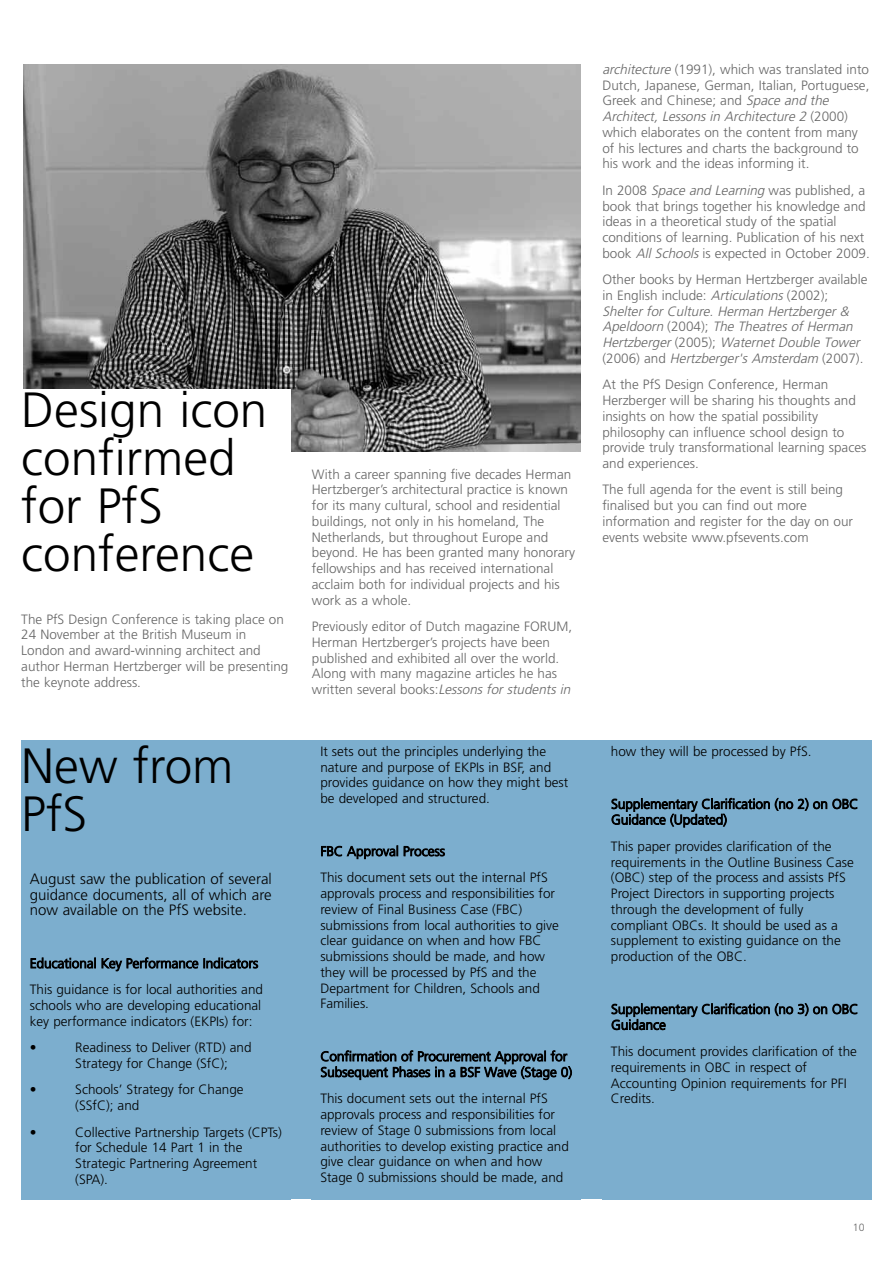
<style>
.page{position:relative;width:893px;height:1263px;background:#fff}
.page>*{position:absolute;margin:0;border:0;box-sizing:border-box;transform-origin:0 0}
.t1{font:300 49.5px/48px "Frutiger LT Com";color:#000}
.t2{font:300 15px/15.8px "Frutiger LT Com";color:#000;text-align:justify}
.t3{font:300 13.5px/15.8px "Frutiger LT Com";color:#000}
.t4{font:300 13.5px/15.8px "Frutiger LT Com";color:#666}
.t5{font:italic 300 13.5px/15.8px "Frutiger LT Com";color:#666}
.t6{font:300 10.5px "Frutiger LT Com";color:#666}
.s1{font-style:italic}
.s2{font-style:normal}
</style>
<div class="page">
<div style="left:21px;top:741px;width:851px;height:458px;background:#7caece"></div>
<img style="left:23px;top:65px;width:558px;height:387px">
<div style="left:21px;top:390px;width:270px;height:316px;background:#fff"></div>
<h1 class="t1" style="left:21px;top:386px;width:248px">Design icon confirmed for PfS conference</h1>
<p class="t4" style="left:21px;top:611px;width:269px">The PfS Design Conference is taking place on 24 November at the British Museum in London and award-winning architect and author Herman Hertzberger will be presenting the keynote address.</p>
<h1 class="t1" style="left:21px;top:742px;width:214px">New from<br>PfS</h1>
<p class="t2" style="left:30px;top:871px;width:244px">August saw the publication of several guidance documents, all of which are now available on the PfS website.</p>
<p class="t3" style="left:30px;top:950px;width:235px;line-height:26.4px">Educational Key Performance Indicators<br>This guidance is for local authorities and</p>
<p class="t3" style="left:30px;top:998px;width:233px">schools who are developing educational key performance indicators (EKPIs) for:</p>
<p class="t3" style="left:30px;top:1040px;width:8px">•</p>
<p class="t3" style="left:75px;top:1040px;width:178px">Readiness to Deliver (RTD) and<br>Strategy for Change (SfC);</p>
<p class="t3" style="left:30px;top:1082px;width:8px">•</p>
<p class="t3" style="left:75px;top:1082px;width:170px">Schools’ Strategy for Change (SSfC); and</p>
<p class="t3" style="left:30px;top:1124px;width:8px">•</p>
<p class="t3" style="left:75px;top:1124px;width:208px">Collective Partnership Targets (CPTs) for Schedule 14 Part 1 in the<br>Strategic Partnering Agreement (SPA).</p>
<p class="t4" style="left:312px;top:466px;width:265px">With a career spanning five decades Herman Hertzberger’s architectural practice is known for its many cultural, school and residential buildings, not only in his homeland, The Netherlands, but throughout Europe and beyond. He has been granted many honorary fellowships and has received international acclaim both for individual projects and his work as a whole.</p>
<p class="t4" style="left:312px;top:619px;width:263px">Previously editor of Dutch magazine FORUM, Herman Hertzberger’s projects have been published and exhibited all over the world.<br>Along with many magazine articles he has written several books:<span class="s1">Lessonsforstudentsin</span></p>
<p class="t3" style="left:320px;top:743px;width:250px">It sets out the principles underlying the nature and purpose of EKPIs in BSF, and provides guidance on how they might best be developed and structured.</p>
<p class="t3" style="left:320px;top:838px;width:229px;line-height:26.5px">FBC Approval Process<br>This document sets out the internal PfS</p>
<p class="t3" style="left:320px;top:886px;width:240px">approvals process and responsibilities for review of Final Business Case (FBC) submissions from local authorities to give clear guidance on when and how FBC submissions should be made, and how they will be processed by PfS and the Department for Children, Schools and Families.</p>
<p class="t3" style="left:320px;top:1048px;width:253px">Confirmation of Procurement Approval for<br>Subsequent Phases in a BSF Wave (Stage 0)</p>
<p class="t3" style="left:320px;top:1091px;width:250px">This document sets out the internal PfS approvals process and responsibilities for review of Stage 0 submissions from local authorities to develop existing practice and give clear guidance on when and how Stage 0 submissions should be made, and</p>
<p class="t4" style="left:602px;top:61px;width:269px"><span class="s1">architecture</span>(1991), which was translated into Dutch, Japanese, German, Italian, Portuguese, Greek and Chinese; and <span class="s1">Spaceandthe Architect, Lessons in Architecture 2</span> ( 2 0 0 0 ) which elaborates on the content from many of his lectures and charts the background to his work and the ideas informing it.</p>
<p class="t4" style="left:602px;top:182px;width:269px">In 2008 <span class="s1">SpaceandLearning</span>was published, a book that brings together his knowledge and ideas in a theoretical study of the spatial conditions of learning. Publication of his next book <span class="s1">AllSchools</span>is expected in October 2009.</p>
<p class="t5" style="left:602px;top:272px;width:267px"><span class="s2">Other books by Herman Hertzberger available in English include:</span> Articulations<span class="s2">(2002); </span>Shelter for Culture. Herman Hertzberger &amp; Apeldoorn <span class="s2">( 2 0 0 4 ) ;</span> The Theatres of Herman Hertzberger <span class="s2">( 2 0 0 5 ) ;</span> Waternet Double Tower <span class="s2">( 2 0 0 6 ) a n d</span> Hertzberger's Amsterdam <span class="s2">( 2 0 0 7 ) .</span></p>
<p class="t4" style="left:602px;top:377px;width:265px">At the PfS Design Conference, Herman Herzberger will be sharing his thoughts and insights on how the spatial possibility philosophy can influence school design to provide truly transformational learning spaces and experiences.</p>
<p class="t4" style="left:602px;top:482px;width:252px">The full agenda for the event is still being finalised but you can find out more information and register for the day on our events website www.pfsevents.com</p>
<p class="t3" style="left:611px;top:743px;width:202px">how they will be processed by PfS.</p>
<p class="t3" style="left:611px;top:796px;width:249px">Supplementary Clarification (no 2) on OBC<br>Guidance (Updated)</p>
<p class="t3" style="left:611px;top:838px;width:244px">This paper provides clarification of the requirements in the Outline Business Case (OBC) step of the process and assists PfS Project Directors in supporting projects through the development of fully compliant OBCs. It should be used as a supplement to existing guidance on the production of the OBC.</p>
<p class="t3" style="left:611px;top:1001px;width:249px">Supplementary Clarification (no 3) on OBC<br>Guidance</p>
<p class="t3" style="left:611px;top:1043px;width:248px">This document provides clarification of the requirements in OBC in respect of<br>Accounting Opinion requirements for PFI<br>Credits.</p>
<p class="t6" style="left:853px;top:1221px;width:13px">10</p>
</div>
